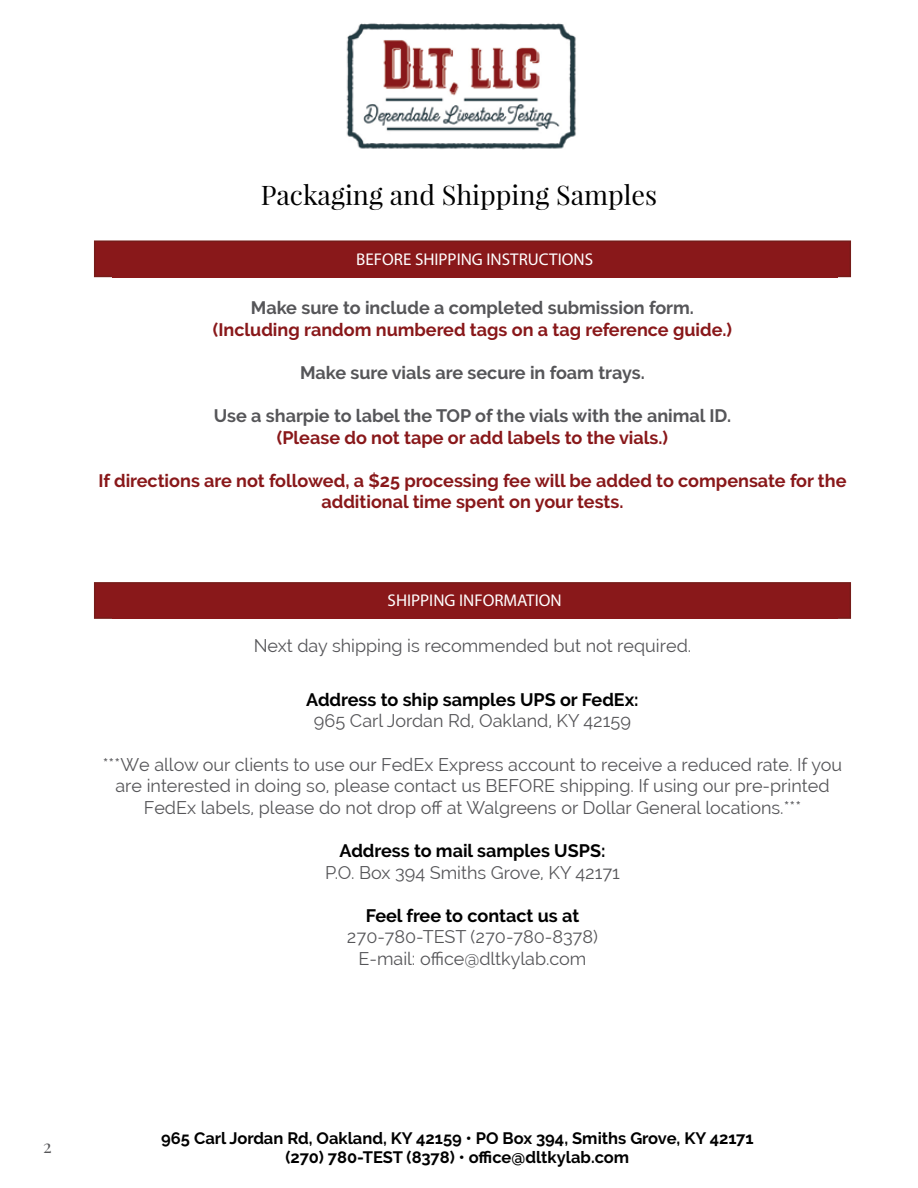
<style>
.page{position:relative;width:918px;height:1188px;background:#fff}
.page>*{position:absolute;margin:0;border:0;box-sizing:border-box;transform-origin:0 0}
.t1{font:27px "Playfair Display";color:#000}
.t2{font:18px/21.6px "Raleway";color:#565659;text-align:center}
.t3{font:700 18px/21.6px "Raleway";color:#89181a;text-align:center}
.t4{font:700 18px "Raleway";color:#565659}
.t5{font:700 18px "Raleway";color:#000}
.t6{font:18px "Playfair Display";color:#565659}
.t7{font:16.95px "Myriad Pro";color:#fff}
.t8{font:700 16.5px/19.8px "Raleway";color:#000;text-align:center}
</style>
<div class="page">
<img style="left:346px;top:23px;width:230px;height:127px">
<div style="left:94px;top:240px;width:757px;height:37px;background:#89181a;border:2px solid #761c19"></div>
<div style="left:112px;top:252px;width:726px;height:25px;background:#89181a"></div>
<div style="left:94px;top:582px;width:757px;height:37px;background:#89181a;border:2px solid #761c19"></div>
<div style="left:112px;top:594px;width:726px;height:25px;background:#89181a"></div>
<h1 class="t1" style="left:261px;top:178px;width:398px">Packaging and Shipping Samples</h1>
<p class="t7" style="left:356px;top:249px;width:238px">BEFORE SHIPPING INSTRUCTIONS</p>
<p class="t4" style="left:251px;top:297px;width:445px">Make sure to include a completed submission form.</p>
<p class="t3" style="left:213px;top:319px;width:521px">(Including random numbered tags on a tag reference guide.)</p>
<p class="t4" style="left:300px;top:362px;width:346px">Make sure vials are secure in foam trays.</p>
<p class="t4" style="left:214px;top:405px;width:519px">Use a sharpie to label the TOP of the vials with the animal ID.</p>
<p class="t3" style="left:277px;top:427px;width:393px">(Please do not tape or add labels to the vials.)</p>
<p class="t3" style="left:98px;top:470px;width:750px">If directions are not followed, a $25 processing fee will be added to compensate for the additional time spent on your tests.</p>
<p class="t7" style="left:388px;top:590px;width:176px">SHIPPING INFORMATION</p>
<p class="t2" style="left:254px;top:635px;width:439px">Next day shipping is recommended but not required.</p>
<p class="t5" style="left:306px;top:689px;width:334px">Address to ship samples UPS or FedEx:</p>
<p class="t2" style="left:314px;top:710px;width:319px">965 Carl Jordan Rd, Oakland, KY 42159</p>
<p class="t2" style="left:103px;top:753px;width:741px">***We allow our clients to use our FedEx Express account to receive a reduced rate. If you are interested in doing so, please contact us BEFORE shipping. If using our pre-printed<br>FedEx labels, please do not drop off at Walgreens or Dollar General locations.***</p>
<p class="t5" style="left:340px;top:840px;width:268px">Address to mail samples USPS:</p>
<p class="t2" style="left:325px;top:861px;width:296px">P.O. Box 394 Smiths Grove, KY 42171</p>
<p class="t5" style="left:366px;top:905px;width:215px">Feel free to contact us at</p>
<p class="t2" style="left:347px;top:926px;width:253px">270-780-TEST (270-780-8378)<br>E-mail: office@dltkylab.com</p>
<p class="t6" style="left:43px;top:1135px;width:10px">2</p>
<p class="t8" style="left:161px;top:1128px;width:594px">965 Carl Jordan Rd, Oakland, KY 42159 • PO Box 394, Smiths Grove, KY 42171 (270) 780-TEST (8378) • office@dltkylab.com</p>
</div>
